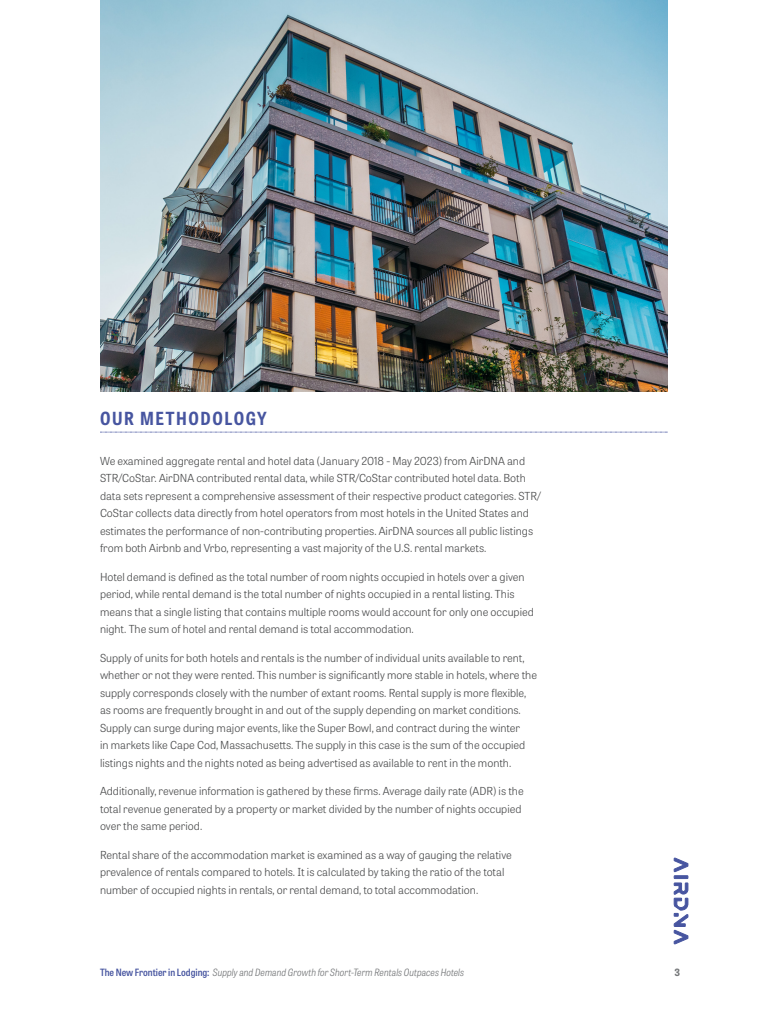
<style>
.page{position:relative;width:768px;height:1024px;background:#fff}
.page>*{position:absolute;margin:0;border:0;box-sizing:border-box;transform-origin:0 0}
.Headline_-_left{font:700 semi-condensed 18px "Tablet Gothic";letter-spacing:.09em;color:#4755a0}
.Body{font:300 11px/17.5px "Tablet Gothic";color:#4b4c4d}
.Header_-_title{font:italic 300 semi-condensed 10px "Tablet Gothic";color:#76787a}
.Header{font:700 10px "Tablet Gothic";color:#76787a}
.s1{font-weight:600;font-style:normal;color:#4755a0}
</style>
<div class="page">
<svg style="left:674px;top:858px;width:14px;height:86px"></svg>
<img style="left:100px;top:0;width:568px;height:392px">
<svg style="left:100px;top:432px;width:568px;height:1px"></svg>
<p class="Headline_-_left" style="left:100px;top:406px;width:168px">OUR METHODOLOGY</p>
<p class="Body" style="left:100px;top:451px;width:442px">We examined aggregate rental and hotel data (January 2018 - May 2023) from AirDNA and STR/CoStar. AirDNA contributed rental data, while STR/CoStar contributed hotel data. Both data sets represent a comprehensive assessment of their respective product categories. STR/ CoStar collects data directly from hotel operators from most hotels in the United States and estimates the performance of non-contributing properties. AirDNA sources all public listings from both Airbnb and Vrbo, representing a vast majority of the U.S. rental markets.</p>
<p class="Body" style="left:100px;top:567px;width:435px">Hotel demand is defined as the total number of room nights occupied in hotels over a given period, while rental demand is the total number of nights occupied in a rental listing. This means that a single listing that contains multiple rooms would account for only one occupied night. The sum of hotel and rental demand is total accommodation.</p>
<p class="Body" style="left:100px;top:648px;width:439px">Supply of units for both hotels and rentals is the number of individual units available to rent, whether or not they were rented. This number is significantly more stable in hotels, where the supply corresponds closely with the number of extant rooms. Rental supply is more flexible, as rooms are frequently brought in and out of the supply depending on market conditions.<br>Supply can surge during major events, like the Super Bowl, and contract during the winter<br>in markets like Cape Cod, Massachusetts. The supply in this case is the sum of the occupied listings nights and the nights noted as being advertised as available to rent in the month.</p>
<p class="Body" style="left:100px;top:782px;width:425px">Additionally, revenue information is gathered by these firms. Average daily rate (ADR) is the total revenue generated by a property or market divided by the number of nights occupied over the same period.</p>
<p class="Body" style="left:100px;top:845px;width:413px">Rental share of the accommodation market is examined as a way of gauging the relative prevalence of rentals compared to hotels. It is calculated by taking the ratio of the total number of occupied nights in rentals, or rental demand, to total accommodation.</p>
<p class="Header_-_title" style="left:100px;top:965px;width:366px"><span class="s1">The New Frontier in Lodging:</span> Supply and Demand Growth for Short-Term Rentals Outpaces Hotels</p>
<p class="Header" style="left:674px;top:965px;width:7px">3</p>
</div>
